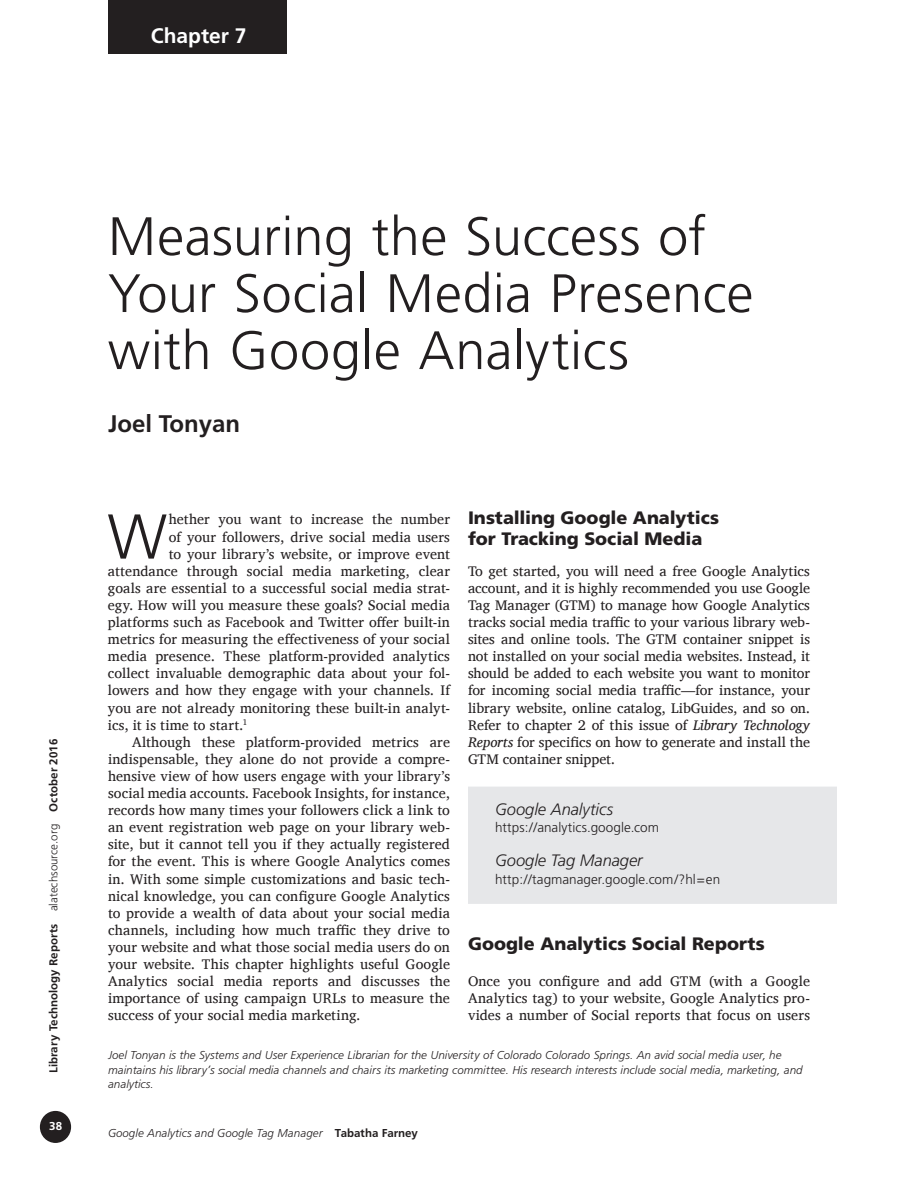
<style>
.page{position:relative;width:918px;height:1188px;background:#fff}
.page>*{position:absolute;margin:0;border:0;box-sizing:border-box;transform-origin:0 0}
.t1{font:300 63.3px "Frutiger";color:#231f20}
.t2{font:300 54px/57px "Frutiger";letter-spacing:.005em;color:#231f20}
.t3{font:700 24px "Frutiger";color:#231f20}
.t4{font:700 21px "Frutiger";color:#fff}
.t5{font:900 18px/21px "Frutiger";color:#231f20}
.t6{font:italic 300 16.5px "Frutiger";letter-spacing:-.005em;color:#231f20}
.t7{font:14.25px/17.1px "Charis SIL";letter-spacing:.005em;color:#231f20;text-align:justify}
.t8{font:300 13.5px "Frutiger";letter-spacing:.005em;color:#231f20}
.t9{font:12px/14.4px "Frugal Sans Light Italic DTC";color:#231f20}
.t10{font:12px "Frugal Sans Bold DTC";color:#231f20}
.t11{font:12px "Frugal Sans Bold DTC";color:#fff}
.s1{font-family:"Frugal Sans Light DTC"}
.s2{font-style:italic}
.s3{font-family:"Frugal Sans Bold DTC"}
</style>
<div class="page">
<div style="left:108px;top:0;width:179px;height:54px;background:#231f20"></div>
<div style="left:41px;top:1112px;width:29px;height:30px;background:#231f20;border-radius:50%"></div>
<div style="left:40px;top:1111px;width:31px;height:32px;border:2px solid #231f20;border-radius:50%"></div>
<div style="left:468px;top:787px;width:369px;height:66px;background:#e6e7e9"></div>
<div style="left:468px;top:838px;width:369px;height:66px;background:#e6e7e9"></div>
<h3 class="t4" style="left:151px;top:24px;width:97px">Chapter 7</h3>
<p class="t10" style="left:47px;top:1073px;width:336px;rotate:-90deg">Library Technology Reports <span class="s1">alatechsource.org</span> October 2016</p>
<p class="t11" style="left:49px;top:1119px;width:14px">38</p>
<h2 class="t2" style="left:108px;top:209px;width:647px">Measuring the Success of<br>Your Social Media Presence with Google Analytics</h2>
<h3 class="t3" style="left:108px;top:410px;width:134px">Joel Tonyan</h3>
<h1 class="t1" style="left:107px;top:501px;width:61px">W</h1>
<p class="t7" style="left:169px;top:511px;width:283px">hether you want to increase the number</p>
<p class="t7" style="left:169px;top:528px;width:283px">of your followers, drive social media users</p>
<p class="t7" style="left:169px;top:545px;width:283px">to your library’s website, or improve event</p>
<p class="t7" style="left:108px;top:562px;width:344px">attendance through social media marketing, clear</p>
<p class="t7" style="left:108px;top:579px;width:343px">goals are essential to a successful social media strat-</p>
<p class="t7" style="left:108px;top:596px;width:344px">egy. How will you measure these goals? Social media</p>
<p class="t7" style="left:108px;top:614px;width:344px">platforms such as Facebook and Twitter offer built-in</p>
<p class="t7" style="left:108px;top:631px;width:344px">metrics for measuring the effectiveness of your social</p>
<p class="t7" style="left:108px;top:648px;width:343px">media presence. These platform-provided analytics</p>
<p class="t7" style="left:108px;top:665px;width:343px">collect invaluable demographic data about your fol-</p>
<p class="t7" style="left:108px;top:682px;width:344px">lowers and how they engage with your channels. If</p>
<p class="t7" style="left:108px;top:699px;width:343px">you are not already monitoring these built-in analyt-</p>
<p class="t7" style="left:108px;top:716px;width:141px">ics, it is time to start.<sup>1</sup></p>
<p class="t7" style="left:132px;top:733px;width:319px">Although these platform-provided metrics are</p>
<p class="t7" style="left:108px;top:750px;width:344px">indispensable, they alone do not provide a compre-</p>
<p class="t7" style="left:108px;top:767px;width:344px">hensive view of how users engage with your library’s</p>
<p class="t7" style="left:108px;top:785px;width:344px">social media accounts. Facebook Insights, for instance,</p>
<p class="t7" style="left:108px;top:802px;width:343px">records how many times your followers click a link to</p>
<p class="t7" style="left:108px;top:819px;width:344px">an event registration web page on your library web-</p>
<p class="t7" style="left:108px;top:836px;width:344px">site, but it cannot tell you if they actually registered</p>
<p class="t7" style="left:108px;top:853px;width:344px">for the event. This is where Google Analytics comes</p>
<p class="t7" style="left:108px;top:870px;width:344px">in. With some simple customizations and basic tech-</p>
<p class="t7" style="left:108px;top:887px;width:343px">nical knowledge, you can configure Google Analytics</p>
<p class="t7" style="left:108px;top:904px;width:343px">to provide a wealth of data about your social media</p>
<p class="t7" style="left:108px;top:921px;width:343px">channels, including how much traffic they drive to</p>
<p class="t7" style="left:108px;top:938px;width:344px">your website and what those social media users do on</p>
<p class="t7" style="left:108px;top:956px;width:344px">your website. This chapter highlights useful Google</p>
<p class="t7" style="left:108px;top:973px;width:343px">Analytics social media reports and discusses the</p>
<p class="t7" style="left:108px;top:990px;width:343px">importance of using campaign URLs to measure the</p>
<p class="t7" style="left:108px;top:1007px;width:254px">success of your social media marketing.</p>
<p class="t5" style="left:468px;top:508px;width:253px">Installing Google Analytics for Tracking Social Media</p>
<p class="t7" style="left:468px;top:562px;width:344px">To get started, you will need a free Google Analytics account, and it is highly recommended you use Google Tag Manager (GTM) to manage how Google Analytics tracks social media traffic to your various library web&shy;sites and online tools. The GTM container snippet is not installed on your social media websites. Instead, it should be added to each website you want to monitor for incoming social media traffic—for instance, your library website, online catalog, LibGuides, and so on.<br>Refer to chapter 2 of this issue of <span class="s2">Library Technology Reports</span> for specifics on how to generate and install the GTM container snippet.</p>
<p class="t6" style="left:495px;top:800px;width:120px">Google Analytics</p>
<p class="t8" style="left:495px;top:820px;width:166px">https://analytics.google.com</p>
<p class="t6" style="left:495px;top:851px;width:149px">Google Tag Manager</p>
<p class="t8" style="left:495px;top:871px;width:227px">http://tagmanager.google.com/?hl=en</p>
<p class="t5" style="left:468px;top:933px;width:298px">Google Analytics Social Reports</p>
<p class="t7" style="left:468px;top:973px;width:344px">Once you configure and add GTM (with a Google Analytics tag) to your website, Google Analytics pro&shy;vides a number of Social reports that focus on users</p>
<p class="t9" style="left:108px;top:1048px;width:696px">Joel Tonyan is the Systems and User Experience Librarian for the University of Colorado Colorado Springs. An avid social media user, he maintains his library’s social media channels and chairs its marketing committee. His research interests include social media, marketing, and analytics.</p>
<p class="t9" style="left:108px;top:1126px;width:311px">Google Analytics and Google Tag Manager <span class="s3">Tabatha Farney</span></p>
</div>
